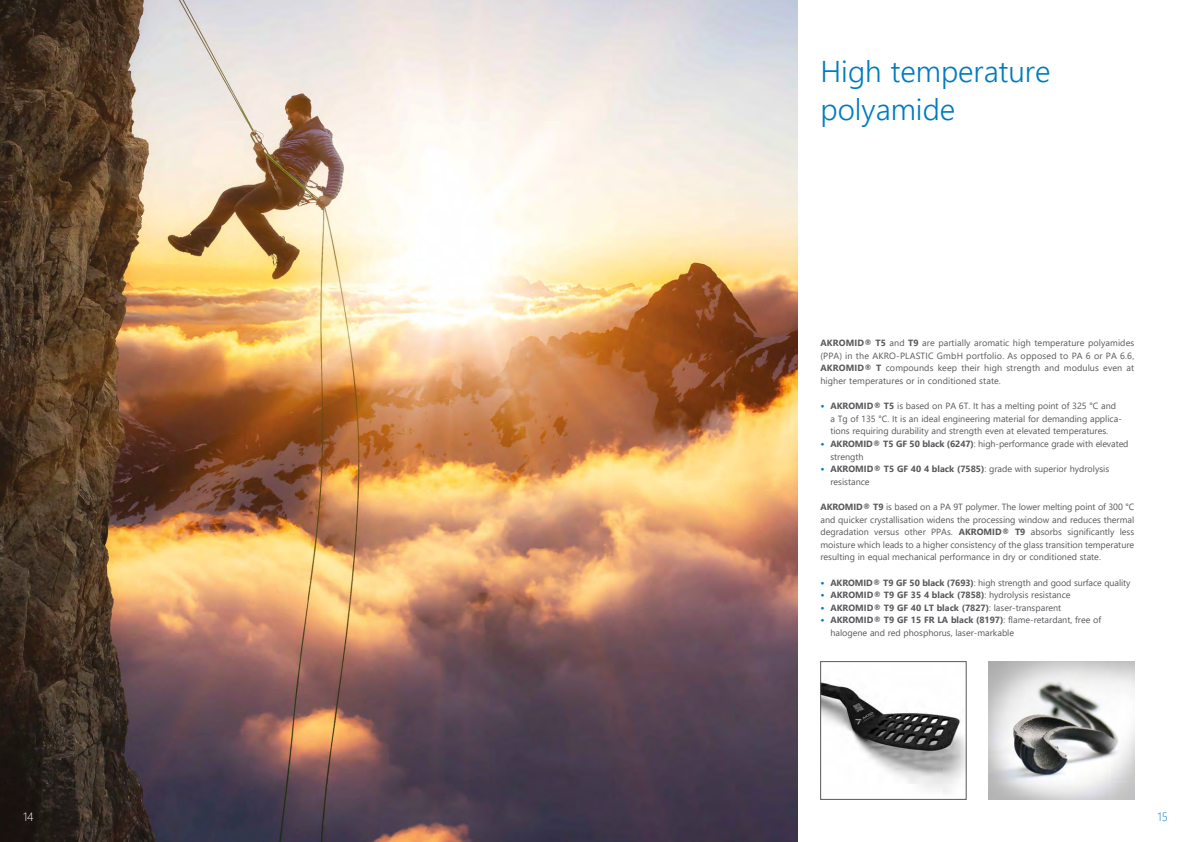
<style>
.page{position:relative;width:1191px;height:842px;background:#fff}
.page>*{position:absolute;margin:0;border:0;box-sizing:border-box;transform-origin:0 0}
.t1{font:300 30px/37.8px "Segoe UI";color:#007cbe}
.t2{font:300 12px "Segoe UI";color:#fff}
.t3{font:300 12px "Segoe UI";color:#007cbe}
.t4{font:9px/12.6px "Segoe UI";color:#58585c}
.t5{font:700 9px "Segoe UI";color:#58585c}
.s1{font-weight:700}
.s2{font-weight:700;font-size:10px;color:#007cbe}
.s3{font-size:10px;color:#007cbe}
.s4{font-weight:400}
</style>
<div class="page">
<img style="left:0;top:0;width:797px;height:842px">
<img style="left:988px;top:661px;width:146px;height:138px">
<img style="left:822px;top:682px;width:142px;height:111px">
<div style="left:820px;top:661px;width:146px;height:139px;border:1px solid #58585c"></div>
<h1 class="t1" style="left:820px;top:49px;width:231px">High temperature polyamide</h1>
<p class="t4" style="left:820px;top:336px;width:315px;text-align:justify"><span class="s1">AKROMID® T5</span> and <span class="s1">T9</span> are partially aromatic high temperature polyamides (PPA) in the AKRO-PLASTIC GmbH portfolio. As opposed to PA 6 or PA 6.6, <span class="s1">AKROMID® T</span> compounds keep their high strength and modulus even at higher temperatures or in conditioned state.</p>
<p class="t4" style="left:830px;top:399px;width:293px;text-indent:-10px"><span class="s2">•</span> <span class="s1">AKROMID® T5</span> is based on PA 6T. It has a melting point of 325 °C and a Tg of 135 °C. It is an ideal engineering material for demanding applica&shy;tions requiring durability and strength even at elevated temperatures.</p>
<p class="t4" style="left:830px;top:437px;width:300px;text-indent:-10px"><span class="s2">•</span> <span class="s1">AKROMID® T5 GF 50 black (6247)</span>: high-performance grade with elevated strength</p>
<p class="t4" style="left:830px;top:462px;width:280px;text-indent:-10px"><span class="s2">•</span> <span class="s1">AKROMID® T5 GF 40 4 black (7585)</span>: grade with superior hydrolysis resistance</p>
<p class="t4" style="left:820px;top:500px;width:315px;text-align:justify"><span class="s1">AKROMID® T9</span> is based on a PA 9T polymer. The lower melting point of 300 °C and quicker crystallisation widens the processing window and reduces thermal degradation versus other PPAs. <span class="s1">AKROMID® T9</span> absorbs significantly less moisture which leads to a higher consistency of the glass transition temperature resulting in equal mechanical performance in dry or conditioned state.</p>
<p class="t4" style="left:820px;top:575px;width:312px"><span class="s2">•</span> <span class="s1">AKROMID® T9 GF 50 black (7693)</span>: high strength and good surface quality</p>
<p class="t5" style="left:820px;top:586px;width:251px"><span class="s3">•</span> AKROMID® T9 GF 35 4 black (7858)<span class="s4">: hydrolysis resistance</span></p>
<p class="t5" style="left:820px;top:599px;width:242px"><span class="s3">•</span> AKROMID® T9 GF 40 LT black (7827)<span class="s4">: laser-transparent</span></p>
<p class="t4" style="left:830px;top:613px;width:272px;text-indent:-10px"><span class="s2">•</span> <span class="s1">AKROMID® T9 GF 15 FR LA black (8197)</span>: flame-retardant, free of halogene and red phosphorus, laser-markable</p>
<h2 class="t2" style="left:23px;top:805px;width:12px">14</h2>
<h2 class="t3" style="left:1157px;top:805px;width:12px">15</h2>
</div>
